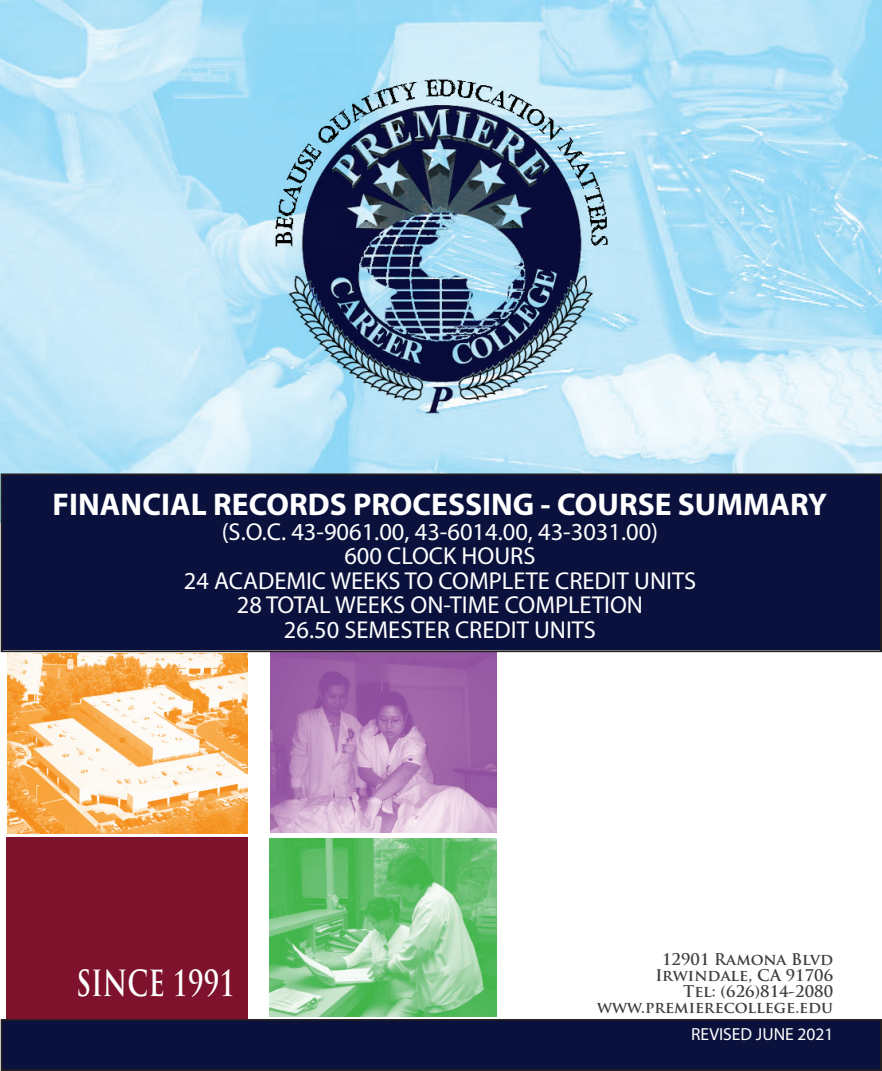
<style>
.page{position:relative;width:882px;height:1071px;background:#fff}
.page>*{position:absolute;margin:0;border:0;box-sizing:border-box;transform-origin:0 0}
.t1{font:700 35.18px "Trajan Pro";color:#fff;scale:.74 1}
.t2{font:700 31.5px "Myriad Pro";color:#fff}
.t3{font:24.5px/24.5px "Myriad Pro";color:#fff;text-align:center}
.t4{font:17.5px "Myriad Pro";color:#fff}
.t5{font:700 15.75px/15.8px "Trajan Pro";color:#3e3e3f;text-align:right}
</style>
<div class="page">
<div style="left:1px;top:1020px;width:880px;height:50px;background:#0a113c"></div>
<div style="left:1px;top:1019px;width:881px;height:52px;border:2px solid #231f20"></div>
<img style="left:1px;top:0;width:881px;height:473px">
<img style="left:275px;top:79px;width:334px;height:341px">
<img style="left:269px;top:838px;width:227px;height:179px">
<img style="left:271px;top:652px;width:225px;height:180px">
<img style="left:8px;top:653px;width:240px;height:180px">
<div style="left:6px;top:837px;width:242px;height:182px;background:#7e112b"></div>
<div style="left:1px;top:476px;width:880px;height:174px;background:#0a113c"></div>
<div style="left:1px;top:473px;width:881px;height:179px;border:2px solid #231f20"></div>
<p class="t2" style="left:53px;top:484px;width:776px">FINANCIAL RECORDS PROCESSING - COURSE SUMMARY</p>
<p class="t3" style="left:184px;top:519px;width:514px">(S.O.C. 43-9061.00, 43-6014.00, 43-3031.00)<br>600 CLOCK HOURS<br>24 ACADEMIC WEEKS TO COMPLETE CREDIT UNITS 28 TOTAL WEEKS ON-TIME COMPLETION<br>26.50 SEMESTER CREDIT UNITS</p>
<h1 class="t1" style="left:76px;top:961px;width:216px">SINCE 1991</h1>
<p class="t5" style="left:597px;top:952px;width:237px">12901 Ramona Blvd<br>Irwindale, CA 91706<br>Tel: (626)814-2080 www.premierecollege.edu</p>
<p class="t4" style="left:691px;top:1023px;width:144px">REVISED JUNE 2021</p>
</div>
